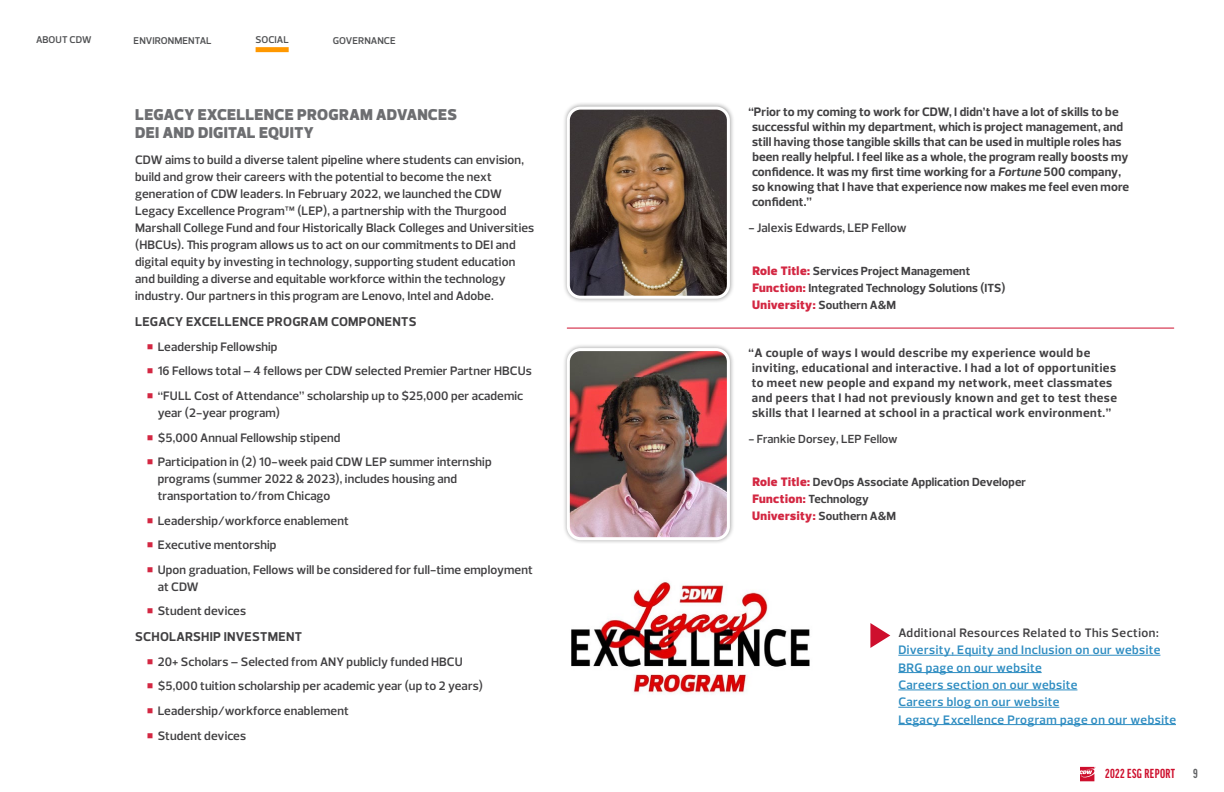
<style>
.page{position:relative;width:1224px;height:792px;background:#fff}
.page>*{position:absolute;margin:0;border:0;box-sizing:border-box;transform-origin:0 0}
.HEADERS{font:900 16px/18px "Prelo";letter-spacing:.015em;color:#6d6e71}
.t1{font:700 extra-condensed 14px "Good Headline Pro";letter-spacing:.03em;color:#ce0f2d}
.t2{font:700 extra-condensed 14px "Good Headline Pro";color:#636466}
.SUBHEAD{font:700 13px "Prelo";letter-spacing:.025em;color:#414042}
.BODY_COPY{font:600 12.5px/17px "Prelo";letter-spacing:.01em;color:#414042}
.BODY_COPY-2{font:700 12.5px/15px "Prelo";letter-spacing:.01em;color:#414042}
.QUOTES{font:700 12.5px/15px "Prelo";letter-spacing:.04em;color:#414042}
.ADDITIONAL_RES_FOOT{font:600 12.5px "Prelo";letter-spacing:.04em;color:#2d8cc1}
.BODY_COPY-3{font:900 12.5px "Prelo";letter-spacing:.04em;color:#d32742}
.ADDITIONAL_RES_FOOT-2{font:600 12.5px "Prelo";letter-spacing:.04em;color:#414042}
.BODY_COPY-4{font:700 12px "Prelo";letter-spacing:.01em;color:#414042}
.BODY_COPY-5{font:600 12px "Prelo";letter-spacing:.01em;color:#414042}
.NAV_BAR{font:600 10px "Prelo";color:#515254}
.basic_copy{font:600 10px "Prelo";color:#515254}
.s1{font-family:"PT Mono";font-weight:400;font-size:20px;color:#d32742}
.s2{font-weight:900;font-size:12.5px;color:#d32742}
.s3{font-weight:700;font-size:12px;color:#414042}
</style>
<div class="page">
<svg style="left:1080px;top:767px;width:16px;height:14px"></svg>
<img style="left:571px;top:581px;width:239px;height:113px">
<div style="left:562px;top:343px;width:173px;height:202px;background:#000;opacity:.37"></div>
<img style="left:568px;top:350px;width:160px;height:189px">
<div style="left:567px;top:348px;width:163px;height:192px;border:3px solid #fff;border-radius:12px"></div>
<div style="left:562px;top:102px;width:173px;height:201px;background:#000;opacity:.37"></div>
<img style="left:568px;top:108px;width:160px;height:189px">
<div style="left:567px;top:107px;width:163px;height:192px;border:3px solid #fff;border-radius:12px"></div>
<hr style="left:898px;top:655px;width:262px;height:1px;background:#2d8cc1">
<hr style="left:898px;top:672px;width:144px;height:1px;background:#2d8cc1">
<hr style="left:898px;top:690px;width:179px;height:1px;background:#2d8cc1">
<hr style="left:898px;top:707px;width:161px;height:1px;background:#2d8cc1">
<hr style="left:898px;top:724px;width:278px;height:1px;background:#2d8cc1">
<svg style="left:870px;top:623px;width:20px;height:25px"></svg>
<hr style="left:567px;top:328px;width:607px;height:1px;background:#ce0f2d">
<div style="left:256px;top:47px;width:33px;height:5px;background:#ff9800"></div>
<p class="NAV_BAR" style="left:36px;top:34px;width:57px">ABOUT CDW</p>
<p class="NAV_BAR" style="left:134px;top:34px;width:79px">ENVIRONMENTAL</p>
<p class="NAV_BAR" style="left:255px;top:34px;width:35px">SOCIAL</p>
<p class="basic_copy" style="left:333px;top:34px;width:64px">GOVERNANCE</p>
<p class="HEADERS" style="left:135px;top:106px;width:323px">LEGACY EXCELLENCE PROGRAM ADVANCES<br>DEI AND DIGITAL EQUITY</p>
<p class="BODY_COPY" style="left:135px;top:152px;width:400px">CDW aims to build a diverse talent pipeline where students can envision, build and grow their careers with the potential to become the next generation of CDW leaders. In February 2022, we launched the CDW Legacy Excellence Program™ (LEP), a partnership with the Thurgood Marshall College Fund and four Historically Black Colleges and Universities (HBCUs). This program allows us to act on our commitments to DEI and digital equity by investing in technology, supporting student education and building a diverse and equitable workforce within the technology industry. Our partners in this program are Lenovo, Intel and Adobe.</p>
<p class="SUBHEAD" style="left:135px;top:314px;width:283px">LEGACY EXCELLENCE PROGRAM COMPONENTS</p>
<p class="BODY_COPY" style="left:144px;top:338px;width:135px"><span class="s1">▪</span>Leadership Fellowship</p>
<p class="BODY_COPY" style="left:144px;top:363px;width:389px"><span class="s1">▪</span>16 Fellows total – 4 fellows per CDW selected Premier Partner HBCUs</p>
<p class="BODY_COPY" style="left:158px;top:387px;width:367px;text-indent:-14px"><span class="s1">▪</span>“FULL Cost of Attendance” scholarship up to $25,000 per academic year (2-year program)</p>
<p class="BODY_COPY" style="left:144px;top:429px;width:198px"><span class="s1">▪</span>$5,000 Annual Fellowship stipend</p>
<p class="BODY_COPY" style="left:158px;top:453px;width:335px;text-indent:-14px"><span class="s1">▪</span>Participation in (2) 10-week paid CDW LEP summer internship programs (summer 2022 &amp; 2023), includes housing and transportation to/from Chicago</p>
<p class="BODY_COPY" style="left:144px;top:512px;width:206px"><span class="s1">▪</span>Leadership/workforce enablement</p>
<p class="BODY_COPY" style="left:144px;top:537px;width:134px"><span class="s1">▪</span>Executive mentorship</p>
<p class="BODY_COPY" style="left:158px;top:561px;width:377px;text-indent:-14px"><span class="s1">▪</span>Upon graduation, Fellows will be considered for full-time employment at CDW</p>
<p class="BODY_COPY" style="left:144px;top:603px;width:103px"><span class="s1">▪</span>Student devices</p>
<p class="SUBHEAD" style="left:135px;top:629px;width:168px">SCHOLARSHIP INVESTMENT</p>
<p class="BODY_COPY" style="left:144px;top:653px;width:320px"><span class="s1">▪</span>20+ Scholars – Selected from ANY publicly funded HBCU</p>
<p class="BODY_COPY" style="left:144px;top:678px;width:340px"><span class="s1">▪</span>$5,000 tuition scholarship per academic year (up to 2 years)</p>
<p class="BODY_COPY" style="left:144px;top:702px;width:206px"><span class="s1">▪</span>Leadership/workforce enablement</p>
<p class="BODY_COPY" style="left:144px;top:727px;width:103px"><span class="s1">▪</span>Student devices</p>
<p class="BODY_COPY-2" style="left:748px;top:104px;width:382px">“Prior to my coming to work for CDW, I didn’t have a lot of skills to be successful within my department, which is project management, and still having those tangible skills that can be used in multiple roles has been really helpful. I feel like as a whole, the program really boosts my confidence. It was my first time working for a Fortune 500 company, so knowing that I have that experience now makes me feel even more confident.”</p>
<p class="BODY_COPY" style="left:748px;top:219px;width:160px">- Jalexis Edwards, LEP Fellow</p>
<p class="BODY_COPY-4" style="left:752px;top:263px;width:219px"><span class="s2">Role Title:</span> Services Project Management</p>
<p class="BODY_COPY-4" style="left:752px;top:280px;width:255px"><span class="s2">Function:</span> Integrated Technology Solutions (ITS)</p>
<p class="BODY_COPY-3" style="left:752px;top:297px;width:145px">University: <span class="s3">Southern A&amp;M</span></p>
<p class="QUOTES" style="left:748px;top:345px;width:370px">“A couple of ways I would describe my experience would be inviting, educational and interactive. I had a lot of opportunities to meet new people and expand my network, meet classmates and peers that I had not previously known and get to test these skills that I learned at school in a practical work environment.”</p>
<p class="BODY_COPY-5" style="left:748px;top:431px;width:151px">- Frankie Dorsey, LEP Fellow</p>
<p class="BODY_COPY-4" style="left:752px;top:474px;width:275px"><span class="s2">Role Title:</span> DevOps Associate Application Developer</p>
<p class="BODY_COPY-4" style="left:752px;top:491px;width:118px"><span class="s2">Function:</span> Technology</p>
<p class="BODY_COPY-3" style="left:752px;top:508px;width:145px">University: <span class="s3">Southern A&amp;M</span></p>
<p class="ADDITIONAL_RES_FOOT-2" style="left:898px;top:625px;width:262px">Additional Resources Related to This Section:</p>
<p class="ADDITIONAL_RES_FOOT" style="left:898px;top:642px;width:264px">Diversity, Equity and Inclusion on our website</p>
<p class="ADDITIONAL_RES_FOOT" style="left:898px;top:660px;width:145px">BRG page on our website</p>
<p class="ADDITIONAL_RES_FOOT" style="left:898px;top:677px;width:181px">Careers section on our website</p>
<p class="ADDITIONAL_RES_FOOT" style="left:898px;top:694px;width:163px">Careers blog on our website</p>
<p class="ADDITIONAL_RES_FOOT" style="left:898px;top:712px;width:279px">Legacy Excellence Program page on our website</p>
<p class="t1" style="left:1105px;top:766px;width:71px">2022 ESG REPORT</p>
<p class="t2" style="left:1193px;top:766px;width:6px">9</p>
</div>
